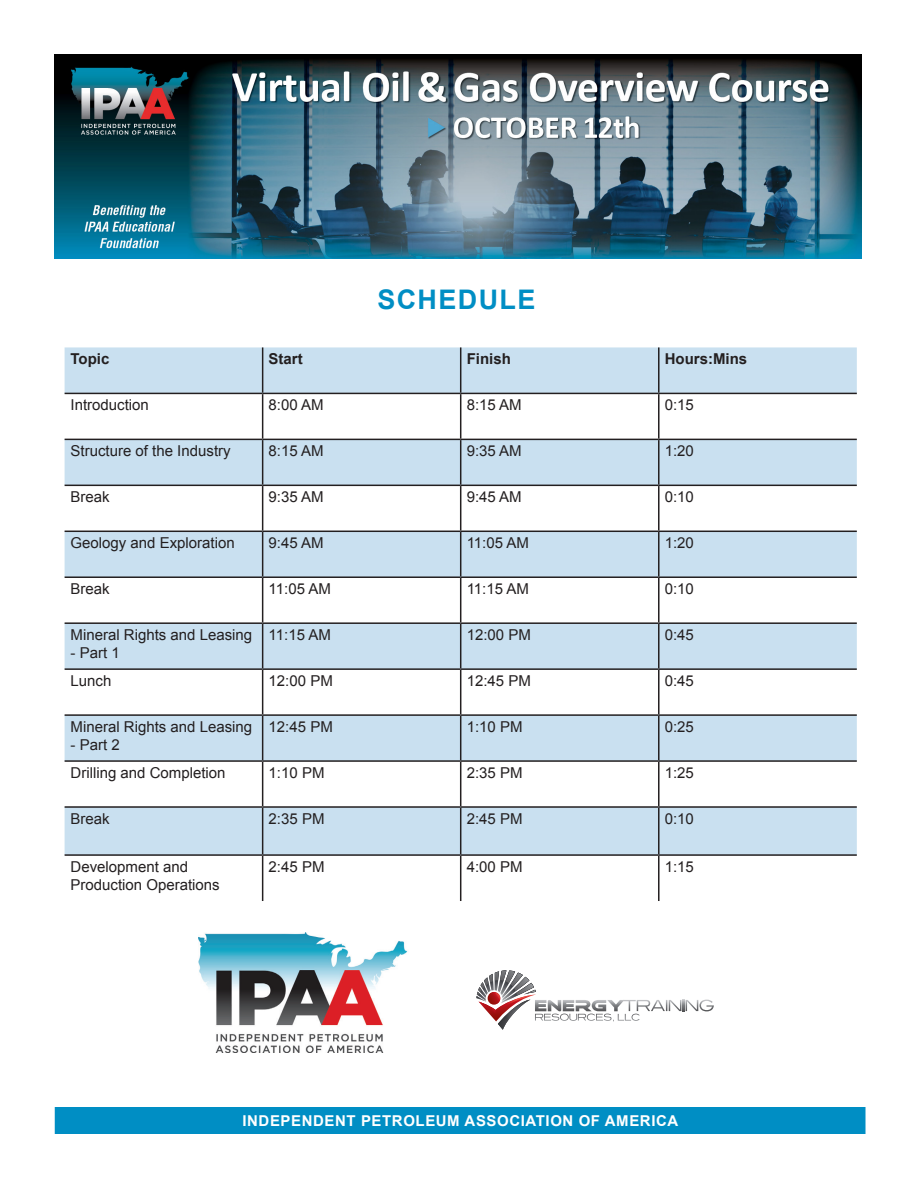
<style>
.page{position:relative;width:918px;height:1188px;background:#fff}
.page>*{position:absolute;margin:0;border:0;box-sizing:border-box;transform-origin:0 0}
.t1{font:700 27px "Arial";letter-spacing:.05em;color:#008ec4}
.t2{font:15px/18px "Arial";color:#231f20}
.t3{font:700 15px "Arial";letter-spacing:.04em;color:#fff}
.t4{font:700 15px "Arial";color:#231f20}
</style>
<div class="page">
<img style="left:54px;top:54px;width:808px;height:205px">
<div style="left:56px;top:1108px;width:809px;height:25px;background:#008ec4"></div>
<div style="left:55px;top:1107px;width:811px;height:27px;border:2px solid #008ec4"></div>
<svg style="left:65px;top:347px;width:792px;height:507px;fill:#c9e0f0"></svg>
<hr style="left:262px;top:347px;width:1px;height:46px;background:#231f20">
<hr style="left:460px;top:347px;width:1px;height:46px;background:#231f20">
<hr style="left:658px;top:347px;width:2px;height:46px;background:#231f20">
<hr style="left:65px;top:393px;width:198px;height:1px;background:#231f20">
<hr style="left:263px;top:393px;width:198px;height:1px;background:#231f20">
<hr style="left:262px;top:394px;width:1px;height:45px;background:#231f20">
<hr style="left:461px;top:393px;width:198px;height:1px;background:#231f20">
<hr style="left:460px;top:394px;width:1px;height:45px;background:#231f20">
<hr style="left:659px;top:393px;width:198px;height:1px;background:#231f20">
<hr style="left:658px;top:394px;width:2px;height:45px;background:#231f20">
<hr style="left:65px;top:439px;width:198px;height:1px;background:#231f20">
<hr style="left:263px;top:439px;width:198px;height:1px;background:#231f20">
<hr style="left:262px;top:440px;width:1px;height:45px;background:#231f20">
<hr style="left:461px;top:439px;width:198px;height:1px;background:#231f20">
<hr style="left:460px;top:440px;width:1px;height:45px;background:#231f20">
<hr style="left:659px;top:439px;width:198px;height:1px;background:#231f20">
<hr style="left:658px;top:440px;width:2px;height:45px;background:#231f20">
<hr style="left:65px;top:485px;width:198px;height:1px;background:#231f20">
<hr style="left:263px;top:485px;width:198px;height:1px;background:#231f20">
<hr style="left:262px;top:486px;width:1px;height:45px;background:#231f20">
<hr style="left:461px;top:485px;width:198px;height:1px;background:#231f20">
<hr style="left:460px;top:486px;width:1px;height:45px;background:#231f20">
<hr style="left:659px;top:485px;width:198px;height:1px;background:#231f20">
<hr style="left:658px;top:486px;width:2px;height:45px;background:#231f20">
<hr style="left:65px;top:531px;width:198px;height:1px;background:#231f20">
<hr style="left:263px;top:531px;width:198px;height:1px;background:#231f20">
<hr style="left:262px;top:532px;width:1px;height:44px;background:#231f20">
<hr style="left:461px;top:531px;width:198px;height:1px;background:#231f20">
<hr style="left:460px;top:532px;width:1px;height:44px;background:#231f20">
<hr style="left:659px;top:531px;width:198px;height:1px;background:#231f20">
<hr style="left:658px;top:532px;width:2px;height:44px;background:#231f20">
<hr style="left:65px;top:576px;width:198px;height:2px;background:#231f20">
<hr style="left:263px;top:576px;width:198px;height:2px;background:#231f20">
<hr style="left:262px;top:578px;width:1px;height:44px;background:#231f20">
<hr style="left:461px;top:576px;width:198px;height:2px;background:#231f20">
<hr style="left:460px;top:578px;width:1px;height:44px;background:#231f20">
<hr style="left:659px;top:576px;width:198px;height:2px;background:#231f20">
<hr style="left:658px;top:578px;width:2px;height:44px;background:#231f20">
<hr style="left:65px;top:622px;width:198px;height:2px;background:#231f20">
<hr style="left:263px;top:622px;width:198px;height:2px;background:#231f20">
<hr style="left:262px;top:624px;width:1px;height:44px;background:#231f20">
<hr style="left:461px;top:622px;width:198px;height:2px;background:#231f20">
<hr style="left:460px;top:624px;width:1px;height:44px;background:#231f20">
<hr style="left:659px;top:622px;width:198px;height:2px;background:#231f20">
<hr style="left:658px;top:624px;width:2px;height:44px;background:#231f20">
<hr style="left:65px;top:668px;width:198px;height:2px;background:#231f20">
<hr style="left:263px;top:668px;width:198px;height:2px;background:#231f20">
<hr style="left:262px;top:670px;width:1px;height:44px;background:#231f20">
<hr style="left:461px;top:668px;width:198px;height:2px;background:#231f20">
<hr style="left:460px;top:670px;width:1px;height:44px;background:#231f20">
<hr style="left:659px;top:668px;width:198px;height:2px;background:#231f20">
<hr style="left:658px;top:670px;width:2px;height:44px;background:#231f20">
<hr style="left:65px;top:714px;width:198px;height:2px;background:#231f20">
<hr style="left:263px;top:714px;width:198px;height:2px;background:#231f20">
<hr style="left:262px;top:716px;width:1px;height:44px;background:#231f20">
<hr style="left:461px;top:714px;width:198px;height:2px;background:#231f20">
<hr style="left:460px;top:716px;width:1px;height:44px;background:#231f20">
<hr style="left:659px;top:714px;width:198px;height:2px;background:#231f20">
<hr style="left:658px;top:716px;width:2px;height:44px;background:#231f20">
<hr style="left:65px;top:760px;width:198px;height:2px;background:#231f20">
<hr style="left:263px;top:760px;width:198px;height:2px;background:#231f20">
<hr style="left:262px;top:762px;width:1px;height:44px;background:#231f20">
<hr style="left:461px;top:760px;width:198px;height:2px;background:#231f20">
<hr style="left:460px;top:762px;width:1px;height:44px;background:#231f20">
<hr style="left:659px;top:760px;width:198px;height:2px;background:#231f20">
<hr style="left:658px;top:762px;width:2px;height:44px;background:#231f20">
<hr style="left:65px;top:806px;width:198px;height:2px;background:#231f20">
<hr style="left:263px;top:806px;width:198px;height:2px;background:#231f20">
<hr style="left:262px;top:808px;width:1px;height:46px;background:#231f20">
<hr style="left:461px;top:806px;width:198px;height:2px;background:#231f20">
<hr style="left:460px;top:808px;width:1px;height:46px;background:#231f20">
<hr style="left:659px;top:806px;width:198px;height:2px;background:#231f20">
<hr style="left:658px;top:808px;width:2px;height:46px;background:#231f20">
<hr style="left:65px;top:854px;width:198px;height:2px;background:#231f20">
<hr style="left:263px;top:854px;width:198px;height:2px;background:#231f20">
<hr style="left:262px;top:856px;width:1px;height:45px;background:#231f20">
<hr style="left:461px;top:854px;width:198px;height:2px;background:#231f20">
<hr style="left:460px;top:856px;width:1px;height:45px;background:#231f20">
<hr style="left:659px;top:854px;width:198px;height:2px;background:#231f20">
<hr style="left:658px;top:856px;width:2px;height:45px;background:#231f20">
<img style="left:199px;top:932px;width:209px;height:121px">
<svg style="left:476px;top:970px;width:238px;height:60px"></svg>
<p class="t1" style="left:377px;top:282px;width:159px">SCHEDULE</p>
<p class="t4" style="left:71px;top:349px;width:40px">Topic</p>
<p class="t4" style="left:269px;top:349px;width:36px">Start</p>
<p class="t4" style="left:467px;top:349px;width:46px">Finish</p>
<p class="t4" style="left:665px;top:349px;width:84px">Hours:Mins</p>
<p class="t2" style="left:71px;top:396px;width:80px">Introduction</p>
<p class="t2" style="left:269px;top:396px;width:57px">8:00 AM</p>
<p class="t2" style="left:467px;top:396px;width:57px">8:15 AM</p>
<p class="t2" style="left:665px;top:396px;width:31px">0:15</p>
<p class="t2" style="left:71px;top:442px;width:162px">Structure of the Industry</p>
<p class="t2" style="left:269px;top:442px;width:57px">8:15 AM</p>
<p class="t2" style="left:467px;top:442px;width:57px">9:35 AM</p>
<p class="t2" style="left:665px;top:442px;width:31px">1:20</p>
<p class="t2" style="left:71px;top:488px;width:41px">Break</p>
<p class="t2" style="left:269px;top:488px;width:57px">9:35 AM</p>
<p class="t2" style="left:467px;top:488px;width:57px">9:45 AM</p>
<p class="t2" style="left:665px;top:488px;width:31px">0:10</p>
<p class="t2" style="left:71px;top:534px;width:166px">Geology and Exploration</p>
<p class="t2" style="left:269px;top:534px;width:57px">9:45 AM</p>
<p class="t2" style="left:467px;top:534px;width:64px">11:05 AM</p>
<p class="t2" style="left:665px;top:534px;width:31px">1:20</p>
<p class="t2" style="left:71px;top:580px;width:41px">Break</p>
<p class="t2" style="left:269px;top:580px;width:64px">11:05 AM</p>
<p class="t2" style="left:467px;top:580px;width:64px">11:15 AM</p>
<p class="t2" style="left:665px;top:580px;width:31px">0:10</p>
<p class="t2" style="left:71px;top:626px;width:183px">Mineral Rights and Leasing</p>
<p class="t2" style="left:71px;top:644px;width:51px">- Part 1</p>
<p class="t2" style="left:269px;top:626px;width:64px">11:15 AM</p>
<p class="t2" style="left:467px;top:626px;width:66px">12:00 PM</p>
<p class="t2" style="left:665px;top:626px;width:31px">0:45</p>
<p class="t2" style="left:71px;top:672px;width:42px">Lunch</p>
<p class="t2" style="left:269px;top:672px;width:66px">12:00 PM</p>
<p class="t2" style="left:467px;top:672px;width:66px">12:45 PM</p>
<p class="t2" style="left:665px;top:672px;width:31px">0:45</p>
<p class="t2" style="left:71px;top:718px;width:183px">Mineral Rights and Leasing</p>
<p class="t2" style="left:71px;top:736px;width:51px">- Part 2</p>
<p class="t2" style="left:269px;top:718px;width:66px">12:45 PM</p>
<p class="t2" style="left:467px;top:718px;width:57px">1:10 PM</p>
<p class="t2" style="left:665px;top:718px;width:31px">0:25</p>
<p class="t2" style="left:71px;top:764px;width:157px">Drilling and Completion</p>
<p class="t2" style="left:269px;top:764px;width:57px">1:10 PM</p>
<p class="t2" style="left:467px;top:764px;width:57px">2:35 PM</p>
<p class="t2" style="left:665px;top:764px;width:31px">1:25</p>
<p class="t2" style="left:71px;top:810px;width:41px">Break</p>
<p class="t2" style="left:269px;top:810px;width:57px">2:35 PM</p>
<p class="t2" style="left:467px;top:810px;width:57px">2:45 PM</p>
<p class="t2" style="left:665px;top:810px;width:31px">0:10</p>
<p class="t2" style="left:71px;top:858px;width:151px">Development and<br>Production Operations</p>
<p class="t2" style="left:269px;top:858px;width:57px">2:45 PM</p>
<p class="t2" style="left:467px;top:858px;width:57px">4:00 PM</p>
<p class="t2" style="left:665px;top:858px;width:31px">1:15</p>
<p class="t3" style="left:242px;top:1111px;width:437px">INDEPENDENT PETROLEUM ASSOCIATION OF AMERICA</p>
</div>
